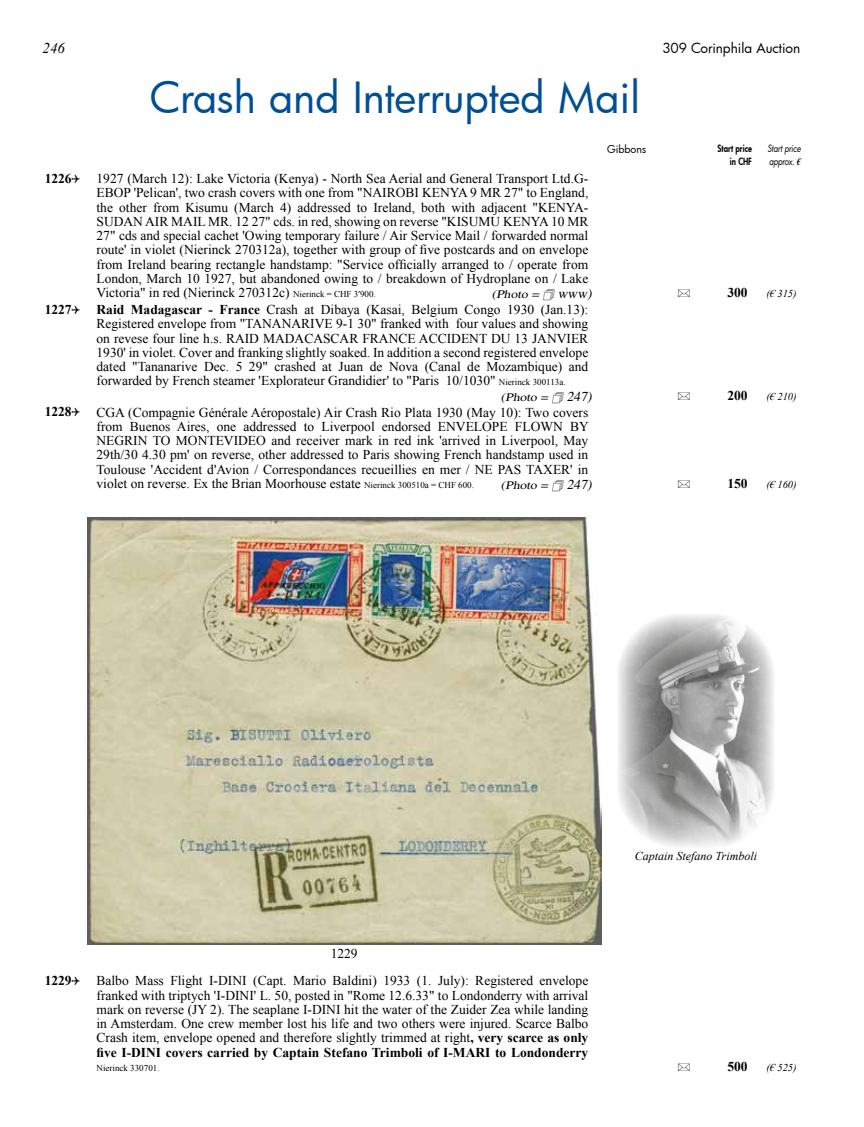
<style>
.page{position:relative;width:864px;height:1127px;background:#fff}
.page>*{position:absolute;margin:0;border:0;box-sizing:border-box;transform-origin:0 0}
.t1{font:42px "Futura";color:#004f95}
.t2{font:italic 15px "Times New Roman";color:#000}
.t3{font:13.5px/14.2px "Times New Roman";color:#000;text-align:justify}
.t4{font:700 13.5px "Times New Roman";color:#000}
.t5{font:13.5px "Futura";letter-spacing:-.005em;color:#000}
.t6{font:italic 12px "Times New Roman";color:#000}
.t7{font:italic 11.55px "Times";color:#000;scale:1.18 1}
.t8{font:11.25px "aukphila";color:#000}
.t9{font:italic 10.5px "Times New Roman";letter-spacing:-.01em;color:#000}
.t10{font:10.5px "Futura";color:#000}
.t11{font:italic 9.75px/12.8px "Futura";letter-spacing:-.015em;color:#000;scale:.8 1}
.t12{font:800 9.75px/12.8px "Futura";color:#000;text-align:right;scale:.8 1}
.t13{font:9px "Times New Roman";color:#000}
.s1{font-family:"Times New Roman";font-weight:700}
.s2{font-family:"aukphila";font-weight:400;font-size:11.25px}
.s3{font-size:9px}
.s4{font-size:13.5px}
.s5{font-weight:700}
</style>
<div class="page">
<img style="left:87px;top:517px;width:514px;height:427px">
<img style="left:618px;top:615px;width:156px;height:232px">
<p class="t2" style="left:43px;top:38px;width:24px">246</p>
<p class="t5" style="left:662px;top:39px;width:139px">309 Corinphila Auction</p>
<h1 class="t1" style="left:150px;top:69px;width:491px">Crash and Interrupted Mail</h1>
<p class="t10" style="left:607px;top:142px;width:40px">Gibbons</p>
<p class="t12" style="left:717px;top:142px;width:44px">Start price in CHF</p>
<p class="t11" style="left:767px;top:142px;width:43px">Start price approx. <span class="s1">€</span></p>
<p class="t4" style="left:45px;top:169px;width:38px">1226<span class="s2">M</span></p>
<p class="t3" style="left:96px;top:171px;width:493px">1927 (March 12): Lake Victoria (Kenya) - North Sea Aerial and General Transport Ltd.G-EBOP 'Pelican', two crash covers with one from "NAIROBI KENYA 9 MR 27" to England, the other from Kisumu (March 4) addressed to Ireland, both with adjacent "KENYA-SUDAN AIR MAIL MR. 12 27" cds. in red, showing on reverse "KISUMU KENYA 10 MR 27" cds and special cachet 'Owing temporary failure / Air Service Mail / forwarded normal route' in violet (Nierinck 270312a), together with group of five postcards and on envelope from Ireland bearing rectangle handstamp: "Service officially arranged to / operate from London, March 10 1927, but abandoned owing to / breakdown of Hydroplane on / Lake Victoria" in red (Nierinck 270312c) <span class="s3">Nierinck = CHF 3'900.</span></p>
<p class="t7" style="left:492px;top:287px;width:88px">(Photo = <span class="s4">www)</span></p>
<p class="t8" style="left:677px;top:287px;width:14px">6</p>
<p class="t4" style="left:727px;top:283px;width:22px">300</p>
<p class="t9" style="left:766px;top:286px;width:31px">(€ 315)</p>
<p class="t4" style="left:45px;top:300px;width:38px">1227<span class="s2">M</span></p>
<p class="t3" style="left:96px;top:302px;width:493px"><span class="s5">Raid Madagascar - France</span> Crash at Dibaya (Kasai, Belgium Congo 1930 (Jan.13):<br>Registered envelope from "TANANARIVE 9-1 30" franked with four values and showing on revese four line h.s. RAID MADACASCAR FRANCE ACCIDENT DU 13 JANVIER 1930' in violet. Cover and franking slightly soaked. In addition a second registered envelope dated "Tananarive Dec. 5 29" crashed at Juan de Nova (Canal de Mozambique) and forwarded by French steamer 'Explorateur Grandidier' to "Paris 10/1030" <span class="s3">Nierinck 300113a.</span></p>
<p class="t7" style="left:500px;top:390px;width:81px">(Photo = <span class="s4">247)</span></p>
<p class="t8" style="left:677px;top:389px;width:14px">6</p>
<p class="t4" style="left:727px;top:386px;width:22px">200</p>
<p class="t9" style="left:766px;top:389px;width:31px">(€ 210)</p>
<p class="t4" style="left:45px;top:402px;width:38px">1228<span class="s2">M</span></p>
<p class="t3" style="left:96px;top:405px;width:493px">CGA (Compagnie Générale Aéropostale) Air Crash Rio Plata 1930 (May 10): Two covers from Buenos Aires, one addressed to Liverpool endorsed ENVELOPE FLOWN BY NEGRIN TO MONTEVIDEO and receiver mark in red ink 'arrived in Liverpool, May 29th/30 4.30 pm' on reverse, other addressed to Paris showing French handstamp used in Toulouse 'Accident d'Avion / Correspondances recueillies en mer / NE PAS TAXER' in violet on reverse. Ex the Brian Moorhouse estate <span class="s3">Nierinck 300510a = CHF 600.</span></p>
<p class="t7" style="left:500px;top:478px;width:81px">(Photo = <span class="s4">247)</span></p>
<p class="t8" style="left:677px;top:477px;width:14px">6</p>
<p class="t4" style="left:727px;top:474px;width:22px">150</p>
<p class="t9" style="left:766px;top:477px;width:31px">(€ 160)</p>
<p class="t6" style="left:634px;top:848px;width:124px">Captain Stefano Trimboli</p>
<p class="t4" style="left:45px;top:971px;width:38px">1229<span class="s2">M</span></p>
<p class="t3" style="left:330px;top:946px;width:28px">1229</p>
<p class="t3" style="left:96px;top:973px;width:493px">Balbo Mass Flight I-DINI (Capt. Mario Baldini) 1933 (1. July): Registered envelope franked with triptych 'I-DINI' L. 50, posted in "Rome 12.6.33" to Londonderry with arrival mark on reverse (JY 2). The seaplane I-DINI hit the water of the Zuider Zea while landing in Amsterdam. One crew member lost his life and two others were injured. Scarce Balbo Crash item, envelope opened and therefore slightly trimmed at right<span class="s5">, very scarce as only five I-DINI covers carried by Captain Stefano Trimboli of I-MARI to Londonderry</span></p>
<p class="t13" style="left:96px;top:1061px;width:64px">Nierinck 330701.</p>
<p class="t8" style="left:677px;top:1060px;width:14px">6</p>
<p class="t4" style="left:727px;top:1057px;width:22px">500</p>
<p class="t9" style="left:766px;top:1060px;width:31px">(€ 525)</p>
</div>
